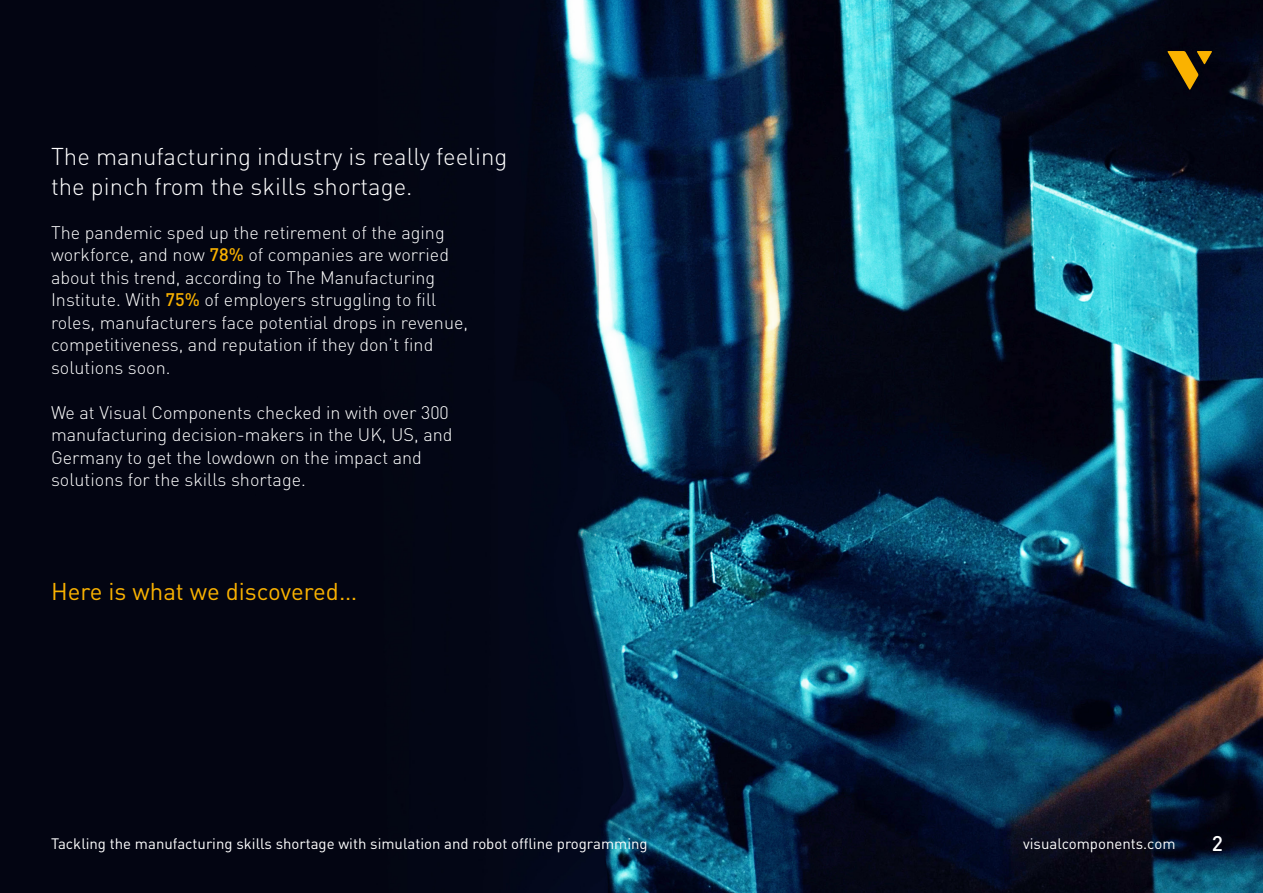
<style>
.page{position:relative;width:1263px;height:893px;background:#030512}
.page>*{position:absolute;margin:0;border:0;box-sizing:border-box;transform-origin:0 0}
.body_text_black{font:300 24px/30px "DINOT";color:#fff}
.t1{font:24px "DINOT";color:#fab200}
.t2{font:500 21px "DINOT";color:#fff}
.body_text_black-2{font:300 18px/22.5px "DINOT";color:#fff}
.t3{font:15px "DINOT";color:#fff}
.s1{font-weight:500;color:#fab200}
</style>
<div class="page">
<img style="left:547px;top:0;width:716px;height:893px">
<svg style="left:1167px;top:51px;width:45px;height:39px"></svg>
<p class="body_text_black" style="left:51px;top:141px;width:458px">The manufacturing industry is really feeling the pinch from the skills shortage.</p>
<p class="body_text_black-2" style="left:51px;top:221px;width:419px">The pandemic sped up the retirement of the aging workforce, and now <span class="s1">78%</span> of companies are worried about this trend, according to The Manufacturing Institute. With <span class="s1">75%</span> of employers struggling to fill roles, manufacturers face potential drops in revenue, competitiveness, and reputation if they don’t find solutions soon.</p>
<p class="body_text_black-2" style="left:51px;top:401px;width:403px">We at Visual Components checked in with over 300 manufacturing decision-makers in the UK, US, and Germany to get the lowdown on the impact and solutions for the skills shortage.</p>
<p class="t1" style="left:51px;top:576px;width:308px">Here is what we discovered…</p>
<p class="t3" style="left:51px;top:834px;width:598px">Tackling the manufacturing skills shortage with simulation and robot offline programming</p>
<p class="t3" style="left:1023px;top:834px;width:154px">visualcomponents.com</p>
<p class="t2" style="left:1212px;top:830px;width:13px">2</p>
</div>
